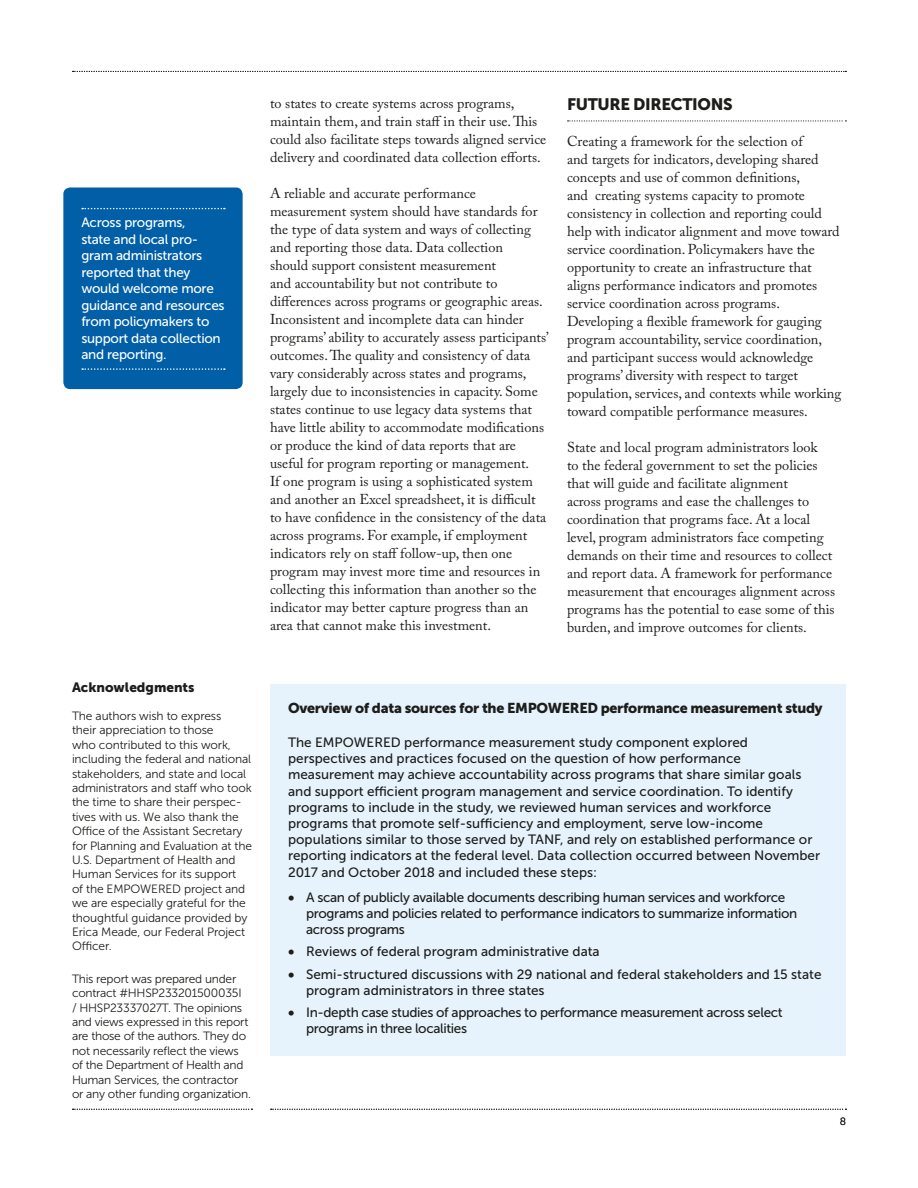
<style>
.page{position:relative;width:918px;height:1188px;background:#fff}
.page>*{position:absolute;margin:0;border:0;box-sizing:border-box;transform-origin:0 0}
.t1{font:16.5px "Museo Sans 900";letter-spacing:-.02em;color:#1d1d1b}
.t2{font:14.25px/18px "Adobe Caslon Pro";color:#1d1d1b}
.t3{font:14.25px "Museo Sans 900";letter-spacing:-.02em;color:#1d1d1b}
.t4{font:13.5px/16.2px "Museo Sans 500";color:#1d1d1b}
.t5{font:13.5px/16.2px "Museo Sans 500";letter-spacing:-.025em;color:#1d1d1b}
.t6{font:13.5px/16.5px "Museo Sans 500";letter-spacing:-.02em;color:#fff}
.t7{font:13.5px "Museo Sans 900";color:#1d1d1b}
.t8{font:12px/14.4px "Museo Sans 300";letter-spacing:-.01em;color:#1d1d1b}
.t9{font:10.5px "Museo Sans 300";color:#1d1d1b}
.s1{font-family:"Museo Sans 900"}
</style>
<div class="page">
<svg style="left:568px;top:120px;width:278px;height:2px"></svg>
<div style="left:63px;top:188px;width:180px;height:201px;background:#005fa7;border-radius:7px"></div>
<svg style="left:82px;top:208px;width:143px;height:1px"></svg>
<svg style="left:82px;top:368px;width:143px;height:2px"></svg>
<svg style="left:271px;top:1109px;width:575px;height:1px"></svg>
<svg style="left:73px;top:1109px;width:179px;height:1px"></svg>
<svg style="left:73px;top:71px;width:773px;height:1px"></svg>
<div style="left:270px;top:684px;width:576px;height:372px;background:#e6f3fc"></div>
<p class="t6" style="left:81px;top:215px;width:145px">Across programs,<br>state and local pro&shy;gram administrators reported that they would welcome more guidance and resources from policymakers to support data collection and reporting.</p>
<p class="t2" style="left:270px;top:94px;width:278px">to states to create systems across programs, maintain them, and train staff in their use. This could also facilitate steps towards aligned service delivery and coordinated data collection efforts.</p>
<p class="t2" style="left:270px;top:184px;width:280px">A reliable and accurate performance measurement system should have standards for the type of data system and ways of collecting and reporting those data. Data collection<br>should support consistent measurement<br>and accountability but not contribute to differences across programs or geographic areas.<br>Inconsistent and incomplete data can hinder programs’ ability to accurately assess participants’ outcomes. The quality and consistency of data vary considerably across states and programs, largely due to inconsistencies in capacity. Some states continue to use legacy data systems that have little ability to accommodate modifications or produce the kind of data reports that are useful for program reporting or management.<br>If one program is using a sophisticated system and another an Excel spreadsheet, it is difficult to have confidence in the consistency of the data across programs. For example, if employment indicators rely on staff follow-up, then one program may invest more time and resources in collecting this information than another so the indicator may better capture progress than an area that cannot make this investment.</p>
<h2 class="t1" style="left:567px;top:94px;width:167px">FUTURE DIRECTIONS</h2>
<p class="t2" style="left:567px;top:132px;width:276px">Creating a framework for the selection of<br>and targets for indicators, developing shared concepts and use of common definitions,<br>and creating systems capacity to promote consistency in collection and reporting could help with indicator alignment and move toward service coordination. Policymakers have the opportunity to create an infrastructure that aligns performance indicators and promotes service coordination across programs.<br>Developing a flexible framework for gauging program accountability, service coordination, and participant success would acknowledge programs’ diversity with respect to target population, services, and contexts while working toward compatible performance measures.</p>
<p class="t2" style="left:567px;top:438px;width:270px">State and local program administrators look<br>to the federal government to set the policies that will guide and facilitate alignment<br>across programs and ease the challenges to coordination that programs face. At a local level, program administrators face competing demands on their time and resources to collect and report data. A framework for performance measurement that encourages alignment across programs has the potential to ease some of this burden, and improve outcomes for clients.</p>
<h2 class="t7" style="left:72px;top:680px;width:124px">Acknowledgments</h2>
<p class="t8" style="left:72px;top:709px;width:181px">The authors wish to express<br>their appreciation to those<br>who contributed to this work, including the federal and national stakeholders, and state and local administrators and staff who took the time to share their perspec&shy;tives with us. We also thank the<br>Office of the Assistant Secretary for Planning and Evaluation at the<br>U.S. Department of Health and<br>Human Services for its sup port<br>of the EMPOWERED project and we are especially grateful for the thoughtful guidance provided by<br>Erica Meade, our Federal Project<br>Officer.</p>
<p class="t8" style="left:72px;top:972px;width:181px">This report was prepared under contract #HHSP233201500035I<br>/ HHSP23337027T. The opinions and views expressed in this report are those of the authors. They do not necessarily reflect the views of the Department of Health and<br>Human Services, the contractor or any other funding organization.</p>
<h2 class="t3" style="left:288px;top:700px;width:536px">Overview of data sources for the EMPOWERED performance measurement study</h2>
<p class="t4" style="left:288px;top:734px;width:534px">The EMPOWERED performance measurement study component explored perspectives and practices focused on the question of how performance measurement may achieve accountability across programs that share similar goals and support efficient program management and service coordination. To identify programs to include in the study, we reviewed human services and workforce programs that promote self-sufficiency and employment, serve low-income populations similar to those served by TANF, and rely on established performance or reporting indicators at the federal level. Data collection occurred between November 2017 and October 2018 and included these steps:</p>
<p class="t5" style="left:306px;top:889px;width:493px;text-indent:-18px"><span class="s1">•</span> A scan of publicly available documents describing human services and workforce programs and policies related to performance indicators to summarize information across programs</p>
<p class="t4" style="left:288px;top:944px;width:313px"><span class="s1">•</span> Reviews of federal program administrative data</p>
<p class="t4" style="left:306px;top:966px;width:517px;text-indent:-18px"><span class="s1">•</span> Semi-structured discussions with 29 national and federal stakeholders and 15 state program administrators in three states</p>
<p class="t5" style="left:306px;top:1004px;width:478px;text-indent:-18px"><span class="s1">•</span> In-depth case studies of approaches to performance measurement across select programs in three localities</p>
<p class="t9" style="left:840px;top:1116px;width:8px">8</p>
</div>
